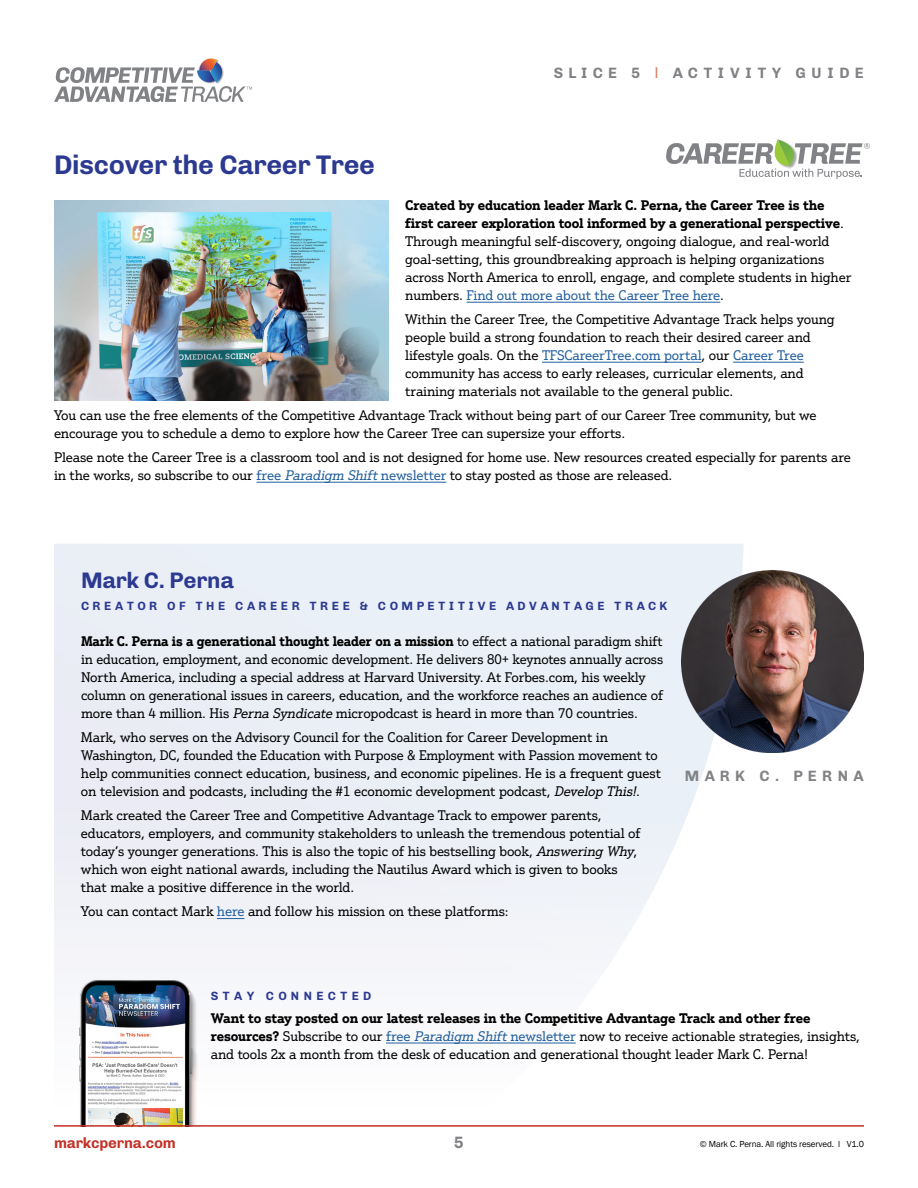
<style>
.page{position:relative;width:918px;height:1188px;background:#fff}
.page>*{position:absolute;margin:0;border:0;box-sizing:border-box;transform-origin:0 0}
.t1{font:700 27px "Chivo";letter-spacing:-.01em;color:#2b3990}
.t2{font:700 22.5px "Chivo";letter-spacing:-.01em;color:#2b3990}
.t3{font:700 16.5px "Chivo";color:#808285}
.t4{font:700 15px "Chivo";letter-spacing:.37em;color:#808285}
.t5{font:700 15px "Chivo";letter-spacing:-.01em;color:#c33026}
.t6{font:13.5px/18px "Justus Pro";letter-spacing:-.01em;color:#000}
.t7{font:700 12px "Chivo";letter-spacing:.31em;color:#2b3990}
.t8{font:700 12px "Chivo";letter-spacing:.37em;color:#2b3990}
.t9{font:9px "Franklin Gothic";letter-spacing:-.01em;color:#000}
.s1{font-family:"Arial";font-weight:400;color:#d67f63}
.s2{font-weight:700}
.s3{color:#215e9e}
.s4{font-style:italic;color:#215e9e}
.s5{font-style:italic}
</style>
<div class="page">
<svg style="left:54px;top:544px;width:690px;height:499px"></svg>
<img style="left:65px;top:970px;width:143px;height:155px">
<hr style="left:467px;top:302px;width:253px;height:1px;background:#215e9e">
<hr style="left:542px;top:362px;width:160px;height:1px;background:#215e9e">
<hr style="left:733px;top:362px;width:71px;height:1px;background:#215e9e">
<hr style="left:257px;top:482px;width:189px;height:1px;background:#215e9e">
<svg style="left:54px;top:58px;width:198px;height:44px"></svg>
<hr style="left:54px;top:1125px;width:810px;height:2px;background:#c33026">
<svg style="left:217px;top:918px;width:27px;height:1px"></svg>
<hr style="left:386px;top:1043px;width:190px;height:1px;background:#215e9e">
<img style="left:682px;top:571px;width:182px;height:182px">
<img style="left:54px;top:201px;width:335px;height:199px">
<svg style="left:666px;top:139px;width:204px;height:40px"></svg>
<h1 class="t1" style="left:54px;top:144px;width:323px">Discover the Career Tree</h1>
<p class="t4" style="left:554px;top:62px;width:312px">SLICE 5 <span class="s1">I</span> ACTIVITY GUIDE</p>
<p class="t6" style="left:405px;top:196px;width:448px"><span class="s2">Created by education leader Mark C. Perna, the Career Tree is the first career exploration tool informed by a generational perspective</span>.<br>Through meaningful self-discovery, ongoing dialogue, and real-world goal-setting, this groundbreaking approach is helping organizations across North America to enroll, engage, and complete students in higher numbers. <span class="s3">Find out more about the Career Tree here</span>.</p>
<p class="t6" style="left:405px;top:310px;width:431px">Within the Career Tree, the Competitive Advantage Track helps young people build a strong foundation to reach their desired career and lifestyle goals. On the <span class="s3">TFSCareerTree.com portal</span>, our <span class="s3">Career Tree </span>community has access to early releases, curricular elements, and training materials not available to the general public.</p>
<p class="t6" style="left:54px;top:406px;width:764px">You can use the free elements of the Competitive Advantage Track without being part of our Career Tree community, but we encourage you to schedule a demo to explore how the Career Tree can supersize your efforts.</p>
<p class="t6" style="left:54px;top:448px;width:798px">Please note the Career Tree is a classroom tool and is not designed for home use. New resources created especially for parents are in the works, so subscribe to our <span class="s3">free</span> <span class="s4">Paradigm Shift</span><span class="s3">newsletter</span> to stay posted as those are released.</p>
<h2 class="t2" style="left:81px;top:562px;width:154px">Mark C. Perna</h2>
<p class="t7" style="left:81px;top:597px;width:588px">CREATOR OF THE CAREER TREE &amp; COMPETITIVE ADVANTAGE TRACK</p>
<p class="t6" style="left:81px;top:632px;width:584px"><span class="s2">Mark C. Perna is a generational thought leader on a mission</span> to effect a national paradigm shift in education, employment, and economic development. He delivers 80+ keynotes annually across North America, including a special address at Harvard University. At Forbes.com, his weekly column on generational issues in careers, education, and the workforce reaches an audience of more than 4 million. His <span class="s5">Perna Syndicate</span> micropodcast is heard in more than 70 countries.</p>
<p class="t6" style="left:81px;top:728px;width:582px">Mark, who serves on the Advisory Council for the Coalition for Career Development in Washington, DC, founded the Education with Purpose &amp; Employment with Passion movement to help communities connect education, business, and economic pipelines. He is a frequent guest on television and podcasts, including the #1 economic development podcast, <span class="s5">Develop This!</span>.</p>
<p class="t6" style="left:81px;top:806px;width:561px">Mark created the Career Tree and Competitive Advantage Track to empower parents, educators, employers, and community stakeholders to unleash the tremendous potential of today’s younger generations. This is also the topic of his bestselling book, <span class="s5">Answering Why</span>, which won eight national awards, including the Nautilus Award which is given to books that make a positive difference in the world.</p>
<p class="t6" style="left:81px;top:902px;width:429px">You can contact Mark <span class="s3">here</span> and follow his mission on these platforms:</p>
<p class="t4" style="left:685px;top:764px;width:181px">MARK C. PERNA</p>
<p class="t8" style="left:211px;top:987px;width:162px">STAY CONNECTED</p>
<p class="t6" style="left:211px;top:1009px;width:651px"><span class="s2">Want to stay posted on our latest releases in the Competitive Advantage Track and other free resources?</span> Subscribe to our <span class="s3">free</span> <span class="s4">Paradigm Shift</span><span class="s3">newsletter</span> now to receive actionable strategies, insights, and tools 2x a month from the desk of education and generational thought leader Mark C. Perna!</p>
<p class="t5" style="left:54px;top:1131px;width:124px">markcperna.com</p>
<p class="t3" style="left:454px;top:1129px;width:12px">5</p>
<p class="t9" style="left:700px;top:1139px;width:166px">© Mark C. Perna. All rights reserved. l V1.0</p>
</div>
